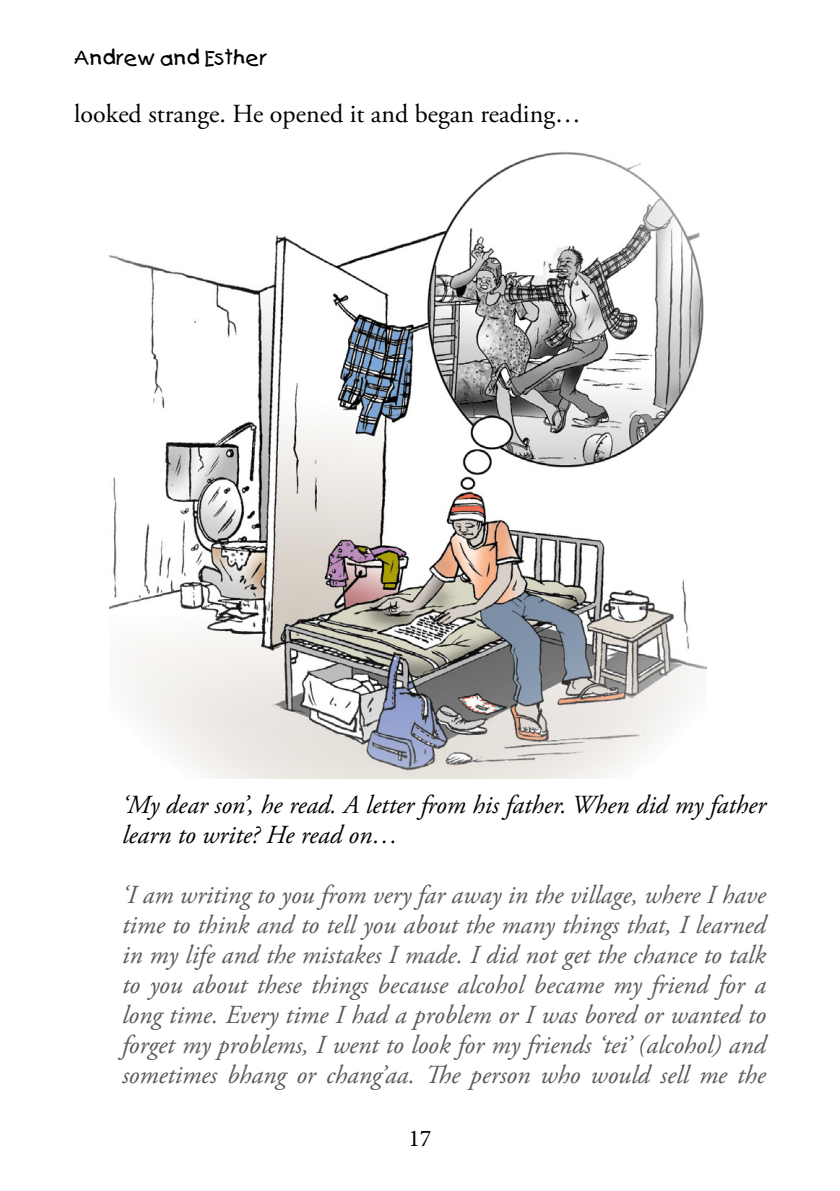
<style>
.page{position:relative;width:840px;height:1191px;background:#fff}
.page>*{position:absolute;margin:0;border:0;box-sizing:border-box;transform-origin:0 0}
.t1{font:italic 26px/30px "Adobe Garamond Pro";color:#58595b;text-align:justify}
.t2{font:italic 26px/30px "Adobe Garamond Pro";color:#000}
.t3{font:26px "Adobe Garamond Pro";color:#000}
.t4{font:24px "Minion Pro";color:#000}
.t5{font:20px "Kids Plain";color:#000}
</style>
<div class="page">
<img style="left:109px;top:152px;width:596px;height:626px">
<p class="t5" style="left:74px;top:45px;width:195px">Andrew and Esther</p>
<p class="t3" style="left:74px;top:98px;width:508px">looked strange. He opened it and began reading…</p>
<p class="t2" style="left:122px;top:790px;width:645px">‘My dear son’, he read. A letter from his father. When did my father learn to write? He read on…</p>
<p class="t1" style="left:122px;top:880px;width:645px">‘I am writing to you from very far away in the village, where I have time to think and to tell you about the many things that, I learned in my life and the mistakes I made. I did not get the chance to talk to you about these things because alcohol became my friend for a long time. Every time I had a problem or I was bored or wanted to forget my problems, I went to look for my friends ‘tei’ (alcohol) and sometimes bhang or chang’aa. The person who would sell me the</p>
<p class="t4" style="left:408px;top:1122px;width:25px">17</p>
</div>
